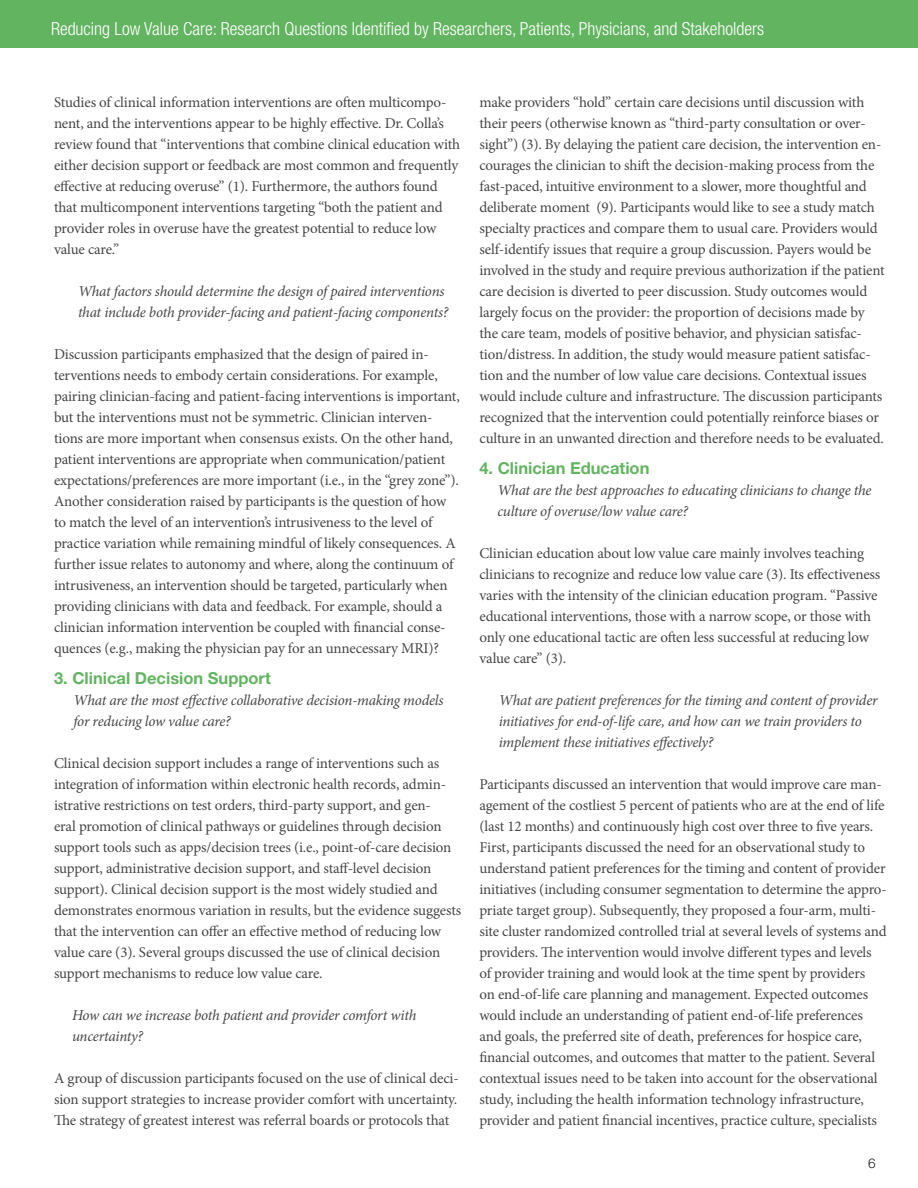
<style>
.page{position:relative;width:918px;height:1188px;background:#fff}
.page>*{position:absolute;margin:0;border:0;box-sizing:border-box;transform-origin:0 0}
.t1{font:300 condensed 18px "Helvetica Neue LT Std";color:#fff}
.RI_SUB{font:700 16.5px "Helvetica Neue LT Std";color:#63b461}
.RI_body{font:15px/21px "Minion Pro";letter-spacing:-.01em;color:#454647}
.RI_body-2{font:italic 15px/21px "Minion Pro";letter-spacing:-.02em;color:#454647}
.t2{font:300 13.5px "Helvetica Neue LT Std";color:#231f20}
</style>
<div class="page">
<div style="left:0;top:0;width:918px;height:48px;background:#63b461"></div>
<p class="t1" style="left:51px;top:18px;width:715px">Reducing Low Value Care: Research Questions Identified by Researchers, Patients, Physicians, and Stakeholders</p>
<p class="RI_body" style="left:54px;top:91px;width:408px">Studies of clinical information interventions are often multicompo&shy;nent, and the interventions appear to be highly effective. Dr. Colla’s review found that “interventions that combine clinical education with either decision support or feedback are most common and frequently effective at reducing overuse” (1). Furthermore, the authors found that multicomponent interventions targeting “both the patient and provider roles in overuse have the greatest potential to reduce low value care.”</p>
<p class="RI_body-2" style="left:78px;top:280px;width:372px">What factors should determine the design of paired interventions that include both provider-facing and patient-facing components?</p>
<p class="RI_body" style="left:54px;top:343px;width:407px">Discussion participants emphasized that the design of paired in&shy;terventions needs to embody certain considerations. For example, pairing clinician-facing and patient-facing interventions is important, but the interventions must not be symmetric. Clinician interven&shy;tions are more important when consensus exists. On the other hand, patient interventions are appropriate when communication/patient expectations/preferences are more important (i.e., in the “grey zone”).<br>Another consideration raised by participants is the question of how to match the level of an intervention’s intrusiveness to the level of practice variation while remaining mindful of likely consequences. A further issue relates to autonomy and where, along the continuum of intrusiveness, an intervention should be targeted, particularly when providing clinicians with data and feedback. For example, should a clinician information intervention be coupled with financial conse&shy;quences (e.g., making the physician pay for an unnecessary MRI)?</p>
<p class="RI_SUB" style="left:54px;top:668px;width:218px">3. Clinical Decision Support</p>
<p class="RI_body-2" style="left:74px;top:690px;width:371px">What are the most effective collaborative decision-making models for reducing low value care?</p>
<p class="RI_body" style="left:54px;top:753px;width:409px">Clinical decision support includes a range of interventions such as integration of information within electronic health records, admin&shy;istrative restrictions on test orders, third-party support, and gen-<br>eral promotion of clinical pathways or guidelines through decision support tools such as apps/decision trees (i.e., point-of-care decision support, administrative decision support, and staff-level decision support). Clinical decision support is the most widely studied and demonstrates enormous variation in results, but the evidence suggests that the intervention can offer an effective method of reducing low value care (3). Several groups discussed the use of clinical decision support mechanisms to reduce low value care.</p>
<p class="RI_body-2" style="left:72px;top:1005px;width:346px">How can we increase both patient and provider comfort with uncertainty?</p>
<p class="RI_body" style="left:54px;top:1068px;width:406px;text-align:justify">A group of discussion participants focused on the use of clinical deci&shy;sion support strategies to increase provider comfort with uncertainty.<br>The strategy of greatest interest was referral boards or protocols that</p>
<p class="RI_body" style="left:479px;top:91px;width:407px">make providers “hold” certain care decisions until discussion with their peers (otherwise known as “third-party consultation or over&shy;sight”) (3). By delaying the patient care decision, the intervention en&shy;courages the clinician to shift the decision-making process from the fast-paced, intuitive environment to a slower, more thoughtful and deliberate moment (9). Participants would like to see a study match specialty practices and compare them to usual care. Providers would self-identify issues that require a group discussion. Payers would be involved in the study and require previous authorization if the patient care decision is diverted to peer discussion. Study outcomes would largely focus on the provider: the proportion of decisions made by the care team, models of positive behavior, and physician satisfac&shy;tion/distress. In addition, the study would measure patient satisfac&shy;tion and the number of low value care decisions. Contextual issues would include culture and infrastructure. The discussion participants recognized that the intervention could potentially reinforce biases or culture in an unwanted direction and therefore needs to be evaluated.</p>
<p class="RI_SUB" style="left:479px;top:458px;width:172px">4. Clinician Education</p>
<p class="RI_body-2" style="left:497px;top:480px;width:376px">What are the best approaches to educating clinicians to change the culture of overuse/low value care?</p>
<p class="RI_body" style="left:479px;top:543px;width:403px">Clinician education about low value care mainly involves teaching clinicians to recognize and reduce low value care (3). Its effectiveness varies with the intensity of the clinician education program. “Passive educational interventions, those with a narrow scope, or those with only one educational tactic are often less successful at reducing low value care” (3).</p>
<p class="RI_body-2" style="left:499px;top:690px;width:380px">What are patient preferences for the timing and content of provider initiatives for end-of-life care, and how can we train providers to implement these initiatives effectively?</p>
<p class="RI_body" style="left:479px;top:774px;width:409px">Participants discussed an intervention that would improve care man&shy;agement of the costliest 5 percent of patients who are at the end of life (last 12 months) and continuously high cost over three to five years.<br>First, participants discussed the need for an observational study to understand patient preferences for the timing and content of provider initiatives (including consumer segmentation to determine the appro&shy;priate target group). Subsequently, they proposed a four-arm, multi&shy;site cluster randomized controlled trial at several levels of systems and providers. The intervention would involve different types and levels of provider training and would look at the time spent by providers<br>on end-of-life care planning and management. Expected outcomes would include an understanding of patient end-of-life preferences and goals, the preferred site of death, preferences for hospice care, financial outcomes, and outcomes that matter to the patient. Several contextual issues need to be taken into account for the observational study, including the health information technology infrastructure, provider and patient financial incentives, practice culture, specialists</p>
<p class="t2" style="left:868px;top:1155px;width:9px">6</p>
</div>
